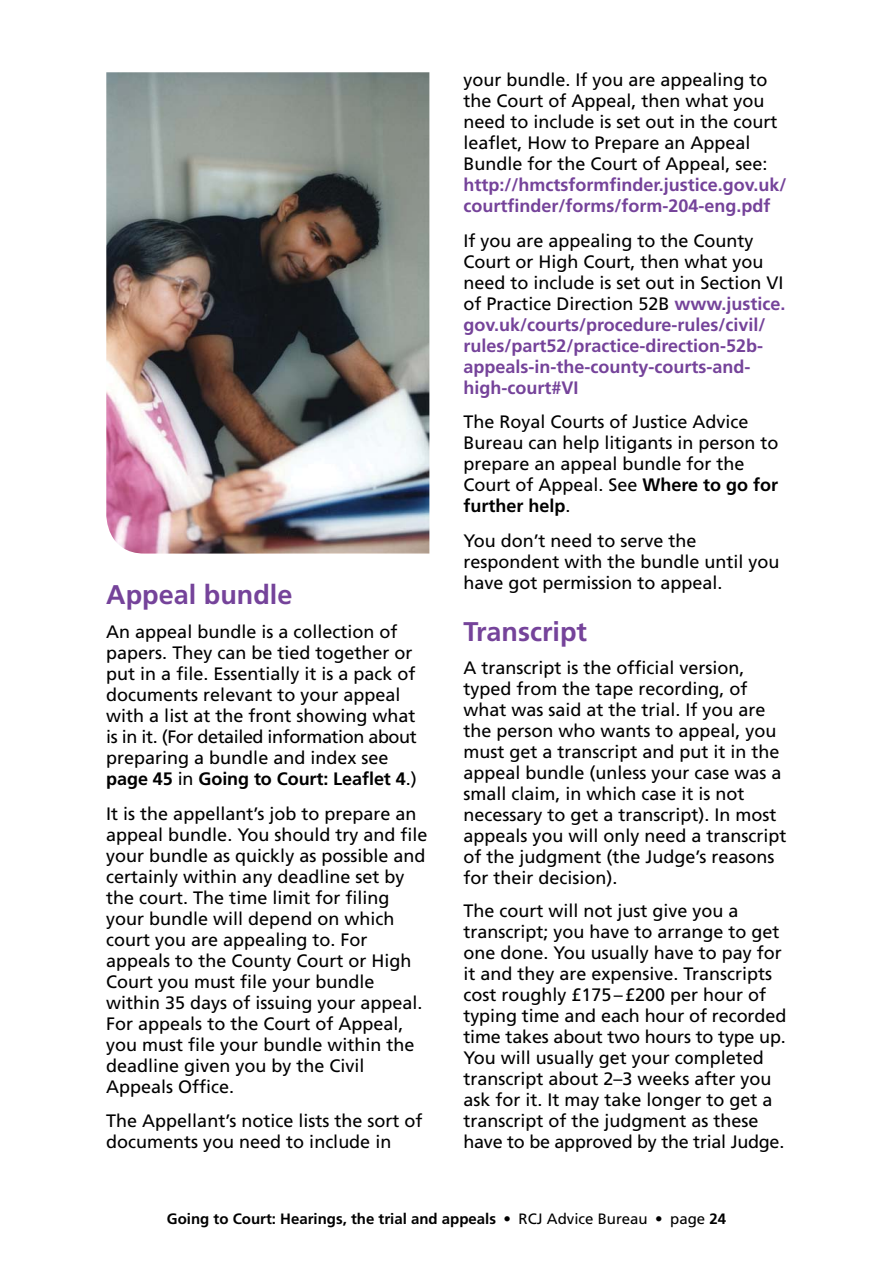
<style>
.page{position:relative;width:893px;height:1263px;background:#fff}
.page>*{position:absolute;margin:0;border:0;box-sizing:border-box;transform-origin:0 0}
.t1{font:700 27px "Frutiger LT Std";color:#75439a}
.t2{font:18px/21px "Frutiger";color:#000}
.t3{font:700 18px/21px "Frutiger LT Std";color:#75439a}
.t4{font:700 18px "Frutiger LT Std";letter-spacing:-.005em;color:#000}
.t5{font:700 15px "Frutiger LT Std";color:#000}
.s1{font-family:"Frutiger";font-weight:400}
.s2{font-family:"Frutiger LT Std";font-weight:700;color:#75439a}
.s3{font-family:"Frutiger LT Std";font-weight:700}
</style>
<div class="page">
<img style="left:106px;top:72px;width:323px;height:482px">
<h1 class="t1" style="left:106px;top:578px;width:188px">Appeal bundle</h1>
<p class="t2" style="left:106px;top:621px;width:312px">An appeal bundle is a collection of papers. They can be tied together or put in a file. Essentially it is a pack of documents relevant to your appeal with a list at the front showing what is in it. (For detailed information about preparing a bundle and index see</p>
<p class="t4" style="left:106px;top:768px;width:312px">page 45 <span class="s1">in</span> Going to Court: Leaflet 4<span class="s1">.)</span></p>
<p class="t2" style="left:106px;top:803px;width:323px">It is the appellant’s job to prepare an appeal bundle. You should try and file your bundle as quickly as possible and certainly within any deadline set by the court. The time limit for filing your bundle will depend on which court you are appealing to. For appeals to the County Court or High Court you must file your bundle within 35 days of issuing your appeal.<br>For appeals to the Court of Appeal, you must file your bundle within the deadline given you by the Civil Appeals Office.</p>
<p class="t2" style="left:106px;top:1110px;width:318px">The Appellant’s notice lists the sort of documents you need to include in</p>
<p class="t2" style="left:463px;top:69px;width:316px">your bundle. If you are appealing to the Court of Appeal, then what you need to include is set out in the court leaflet, How to Prepare an Appeal Bundle for the Court of Appeal, see:</p>
<p class="t3" style="left:463px;top:175px;width:325px">http://hmctsformfinder.justice.gov.uk/ courtfinder/forms/form-204-eng.pdf</p>
<p class="t2" style="left:463px;top:230px;width:324px">If you are appealing to the County Court or High Court, then what you need to include is set out in Section VI of Practice Direction 52B <span class="s2">www.justice.</span></p>
<p class="t3" style="left:463px;top:314px;width:304px">gov.uk/courts/procedure-rules/civil/ rules/part52/practice-direction-52b&shy;appeals-in-the-county-courts-and&shy;high-court#VI</p>
<p class="t2" style="left:463px;top:411px;width:317px">The Royal Courts of Justice Advice Bureau can help litigants in person to prepare an appeal bundle for the Court of Appeal. See <span class="s3">Where to go for</span></p>
<p class="t4" style="left:463px;top:496px;width:109px">further help<span class="s1">.</span></p>
<p class="t2" style="left:463px;top:530px;width:318px">You don’t need to serve the respondent with the bundle until you have got permission to appeal.</p>
<h1 class="t1" style="left:463px;top:616px;width:125px">Transcript</h1>
<p class="t2" style="left:463px;top:657px;width:325px">A transcript is the official version, typed from the tape recording, of what was said at the trial. If you are the person who wants to appeal, you must get a transcript and put it in the appeal bundle (unless your case was a small claim, in which case it is not necessary to get a transcript). In most appeals you will only need a transcript of the judgment (the Judge’s reasons for their decision).</p>
<p class="t2" style="left:463px;top:900px;width:324px">The court will not just give you a transcript; you have to arrange to get one done. You usually have to pay for it and they are expensive. Transcripts cost roughly £175–£200 per hour of typing time and each hour of recorded time takes about two hours to type up.<br>You will usually get your completed transcript about 2–3 weeks after you ask for it. It may take longer to get a transcript of the judgment as these have to be approved by the trial Judge.</p>
<p class="t5" style="left:167px;top:1209px;width:561px">Going to Court: Hearings, the trial and appeals <span class="s1">• RCJ Advice Bureau • page</span> 24</p>
</div>
